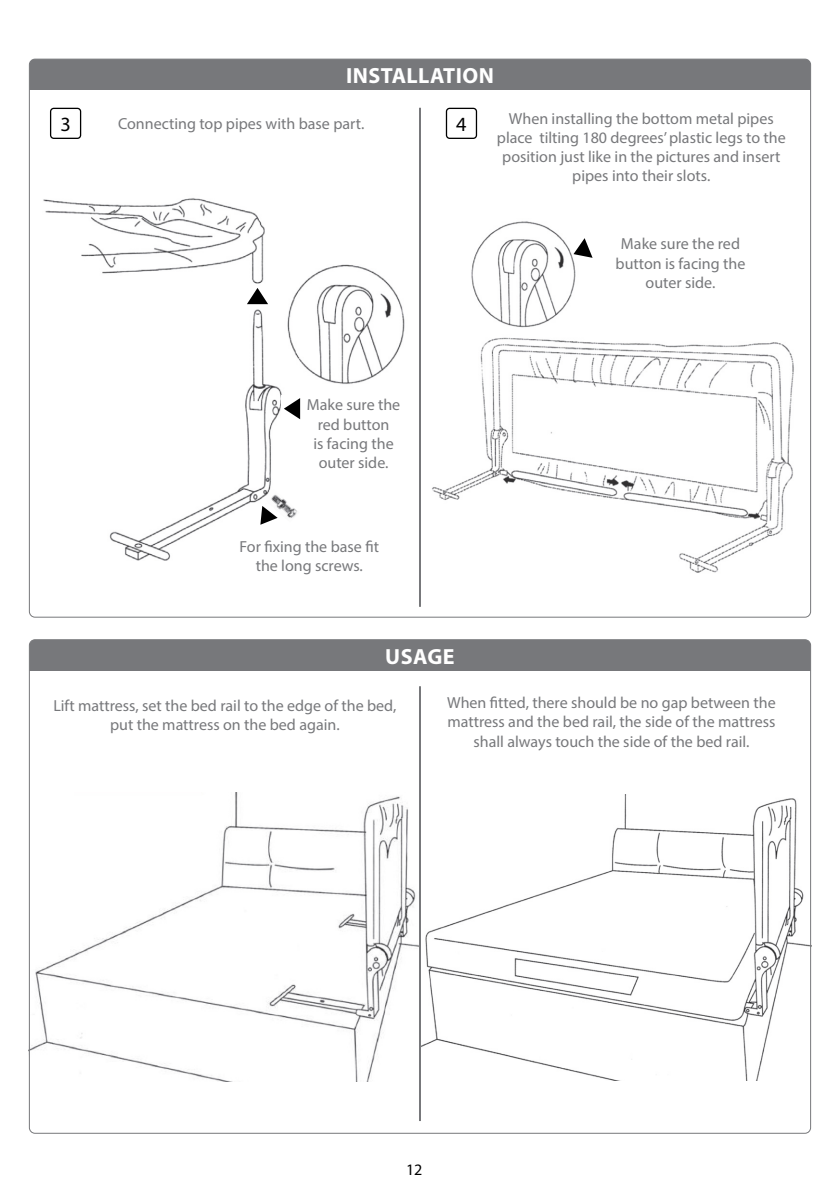
<style>
.page{position:relative;width:840px;height:1191px;background:#fff}
.page>*{position:absolute;margin:0;border:0;box-sizing:border-box;transform-origin:0 0}
.t1{font:700 22px "Myriad Pro";letter-spacing:.02em;color:#fff}
.t2{font:20.2px "Myriad Pro";color:#000}
.t3{font:16px/19.2px "Myriad Pro";color:#77787b;text-align:center}
.t4{font:16px "Myriad Pro";color:#000}
</style>
<div class="page">
<img style="left:28px;top:792px;width:391px;height:289px">
<img style="left:421px;top:794px;width:387px;height:286px">
<div style="left:29px;top:59px;width:781px;height:31px;background:#77787b"></div>
<div style="left:29px;top:640px;width:781px;height:30px;background:#77787b"></div>
<div style="left:50px;top:108px;width:31px;height:31px;border:1px solid #000;border-radius:3px"></div>
<div style="left:445px;top:108px;width:32px;height:31px;border:1px solid #000;border-radius:3px"></div>
<hr style="left:419px;top:108px;width:2px;height:499px;background:#77787b">
<hr style="left:419px;top:686px;width:2px;height:435px;background:#77787b">
<img style="left:43px;top:198px;width:362px;height:363px">
<svg style="left:251px;top:501px;width:27px;height:24px"></svg>
<div style="left:281px;top:395px;width:23px;height:18px;background:#fff"></div>
<svg style="left:284px;top:398px;width:16px;height:21px"></svg>
<svg style="left:253px;top:285px;width:17px;height:23px"></svg>
<svg style="left:247px;top:288px;width:21px;height:16px"></svg>
<img style="left:264px;top:489px;width:35px;height:33px">
<img style="left:432px;top:221px;width:362px;height:352px">
<svg style="left:568px;top:238px;width:25px;height:27px"></svg>
<h1 class="t1" style="left:346px;top:61px;width:149px">INSTALLATION</h1>
<p class="t2" style="left:60px;top:112px;width:12px">3</p>
<p class="t2" style="left:456px;top:112px;width:12px">4</p>
<p class="t3" style="left:118px;top:114px;width:248px">Connecting top pipes with base part.</p>
<p class="t3" style="left:496px;top:108px;width:290px">When installing the bottom metal pipes place tilting 180 degrees’ plastic legs to the position just like in the pictures and insert pipes into their slots.</p>
<p class="t3" style="left:615px;top:234px;width:131px">Make sure the red button is facing the outer side.</p>
<p class="t3" style="left:306px;top:395px;width:95px">Make sure the red button<br>is facing the outer side.</p>
<p class="t3" style="left:239px;top:537px;width:141px">For fixing the base fit the long screws.</p>
<h1 class="t1" style="left:385px;top:642px;width:71px">USAGE</h1>
<p class="t3" style="left:53px;top:696px;width:344px">Lift mattress, set the bed rail to the edge of the bed, put the mattress on the bed again.</p>
<p class="t3" style="left:447px;top:693px;width:330px">When fitted, there should be no gap between the mattress and the bed rail, the side of the mattress shall always touch the side of the bed rail.</p>
<p class="t4" style="left:406px;top:1159px;width:18px">12</p>
</div>
